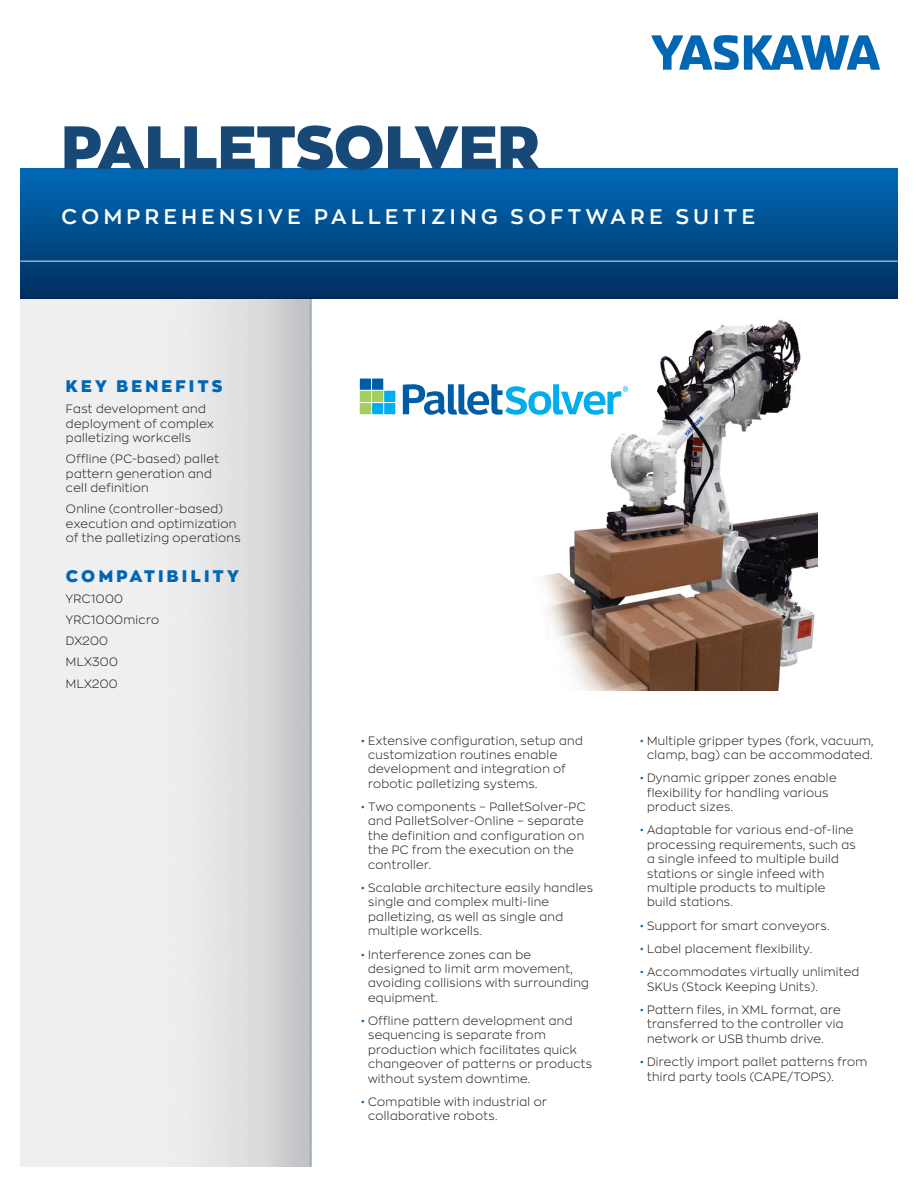
<style>
.page{position:relative;width:918px;height:1188px;background:#fff}
.page>*{position:absolute;margin:0;border:0;box-sizing:border-box;transform-origin:0 0}
.t1{font:900 60px "Zona Pro";color:#174876}
.t2{font:600 21px "Zona Pro";letter-spacing:.215em;color:#fff}
.t3{font:900 16.5px "Zona Pro";letter-spacing:.2em;color:#0166b3}
.t4{font:300 12px/14.4px "Zona Pro";letter-spacing:.03em;color:#231f20}
.s1{color:#0166b3}
</style>
<div class="page">
<img style="left:20px;top:298px;width:291px;height:869px">
<hr style="left:310px;top:298px;width:1px;height:868px;background:#9dacb5">
<div style="left:20px;top:169px;width:878px;height:129px;background:linear-gradient(to bottom,#016ab7,#002f5e)"></div>
<hr style="left:20px;top:260px;width:878px;height:2px;background:#9dacb5">
<svg style="left:651px;top:35px;width:229px;height:35px"></svg>
<img style="left:542px;top:320px;width:275px;height:370px">
<div style="left:384px;top:391px;width:11px;height:11px;background:#00aeef"></div>
<div style="left:372px;top:379px;width:11px;height:11px;background:#015ca6"></div>
<svg style="left:360px;top:391px;width:11px;height:23px"></svg>
<div style="left:372px;top:391px;width:11px;height:11px;background:#a3cf5e"></div>
<svg style="left:384px;top:403px;width:11px;height:11px"></svg>
<div style="left:372px;top:403px;width:11px;height:11px;background:#00aeef"></div>
<div style="left:360px;top:379px;width:11px;height:11px;background:#015ca6"></div>
<svg style="left:403px;top:384px;width:225px;height:31px"></svg>
<h1 class="t1" style="left:61px;top:106px;width:480px">PALLETSOLVER</h1>
<h2 class="t2" style="left:61px;top:202px;width:695px">COMPREHENSIVE PALLETIZING SOFTWARE SUITE</h2>
<p class="t3" style="left:66px;top:375px;width:158px">KEY BENEFITS</p>
<p class="t4" style="left:66px;top:401px;width:149px">Fast development and deployment of complex palletizing workcells</p>
<p class="t4" style="left:66px;top:451px;width:155px">Offline (PC-based) pallet pattern generation and cell definition</p>
<p class="t4" style="left:66px;top:501px;width:176px">Online (controller-based) execution and optimization of the palletizing operations</p>
<p class="t3" style="left:66px;top:564px;width:174px">COMPATIBILITY</p>
<p class="t4" style="left:66px;top:591px;width:59px">YRC1000</p>
<p class="t4" style="left:66px;top:612px;width:95px">YRC1000micro</p>
<p class="t4" style="left:66px;top:633px;width:44px">DX200</p>
<p class="t4" style="left:66px;top:654px;width:54px">MLX300</p>
<p class="t4" style="left:66px;top:676px;width:53px">MLX200</p>
<p class="t4" style="left:368px;top:733px;width:216px;text-indent:-7px"><span class="s1">•</span> Extensive configuration, setup and customization routines enable development and integration of robotic palletizing systems.</p>
<p class="t4" style="left:368px;top:799px;width:219px;text-indent:-7px"><span class="s1">•</span> Two components – PalletSolver-PC and PalletSolver-Online – separate the definition and configuration on the PC from the execution on the controller.</p>
<p class="t4" style="left:368px;top:880px;width:226px;text-indent:-7px"><span class="s1">•</span> Scalable architecture easily handles single and complex multi-line palletizing, as well as single and multiple workcells.</p>
<p class="t4" style="left:368px;top:947px;width:222px;text-indent:-7px"><span class="s1">•</span> Interference zones can be designed to limit arm movement, avoiding collisions with surrounding equipment.</p>
<p class="t4" style="left:368px;top:1013px;width:226px;text-indent:-7px"><span class="s1">•</span> Offline pattern development and sequencing is separate from production which facilitates quick changeover of patterns or products without system downtime.</p>
<p class="t4" style="left:368px;top:1094px;width:181px;text-indent:-7px"><span class="s1">•</span> Compatible with industrial or collaborative robots.</p>
<p class="t4" style="left:640px;top:733px;width:235px;text-align:center"><span class="s1">•</span> Multiple gripper types (fork, vacuum, clamp, bag) can be accommodated.</p>
<p class="t4" style="left:647px;top:770px;width:191px;text-indent:-7px"><span class="s1">•</span> Dynamic gripper zones enable flexibility for handling various product sizes.</p>
<p class="t4" style="left:647px;top:822px;width:210px;text-indent:-7px"><span class="s1">•</span> Adaptable for various end-of-line processing requirements, such as a single infeed to multiple build stations or single infeed with multiple products to multiple build stations.</p>
<p class="t4" style="left:640px;top:918px;width:191px"><span class="s1">•</span> Support for smart conveyors.</p>
<p class="t4" style="left:640px;top:941px;width:174px"><span class="s1">•</span> Label placement flexibility.</p>
<p class="t4" style="left:647px;top:964px;width:214px;text-indent:-7px"><span class="s1">•</span> Accommodates virtually unlimited<br>SKUs (Stock Keeping Units).</p>
<p class="t4" style="left:647px;top:1002px;width:198px;text-indent:-7px"><span class="s1">•</span> Pattern files, in XML format, are transferred to the controller via network or USB thumb drive.</p>
<p class="t4" style="left:647px;top:1054px;width:222px;text-indent:-7px"><span class="s1">•</span> Directly import pallet patterns from third party tools (CAPE/TOPS).</p>
</div>
